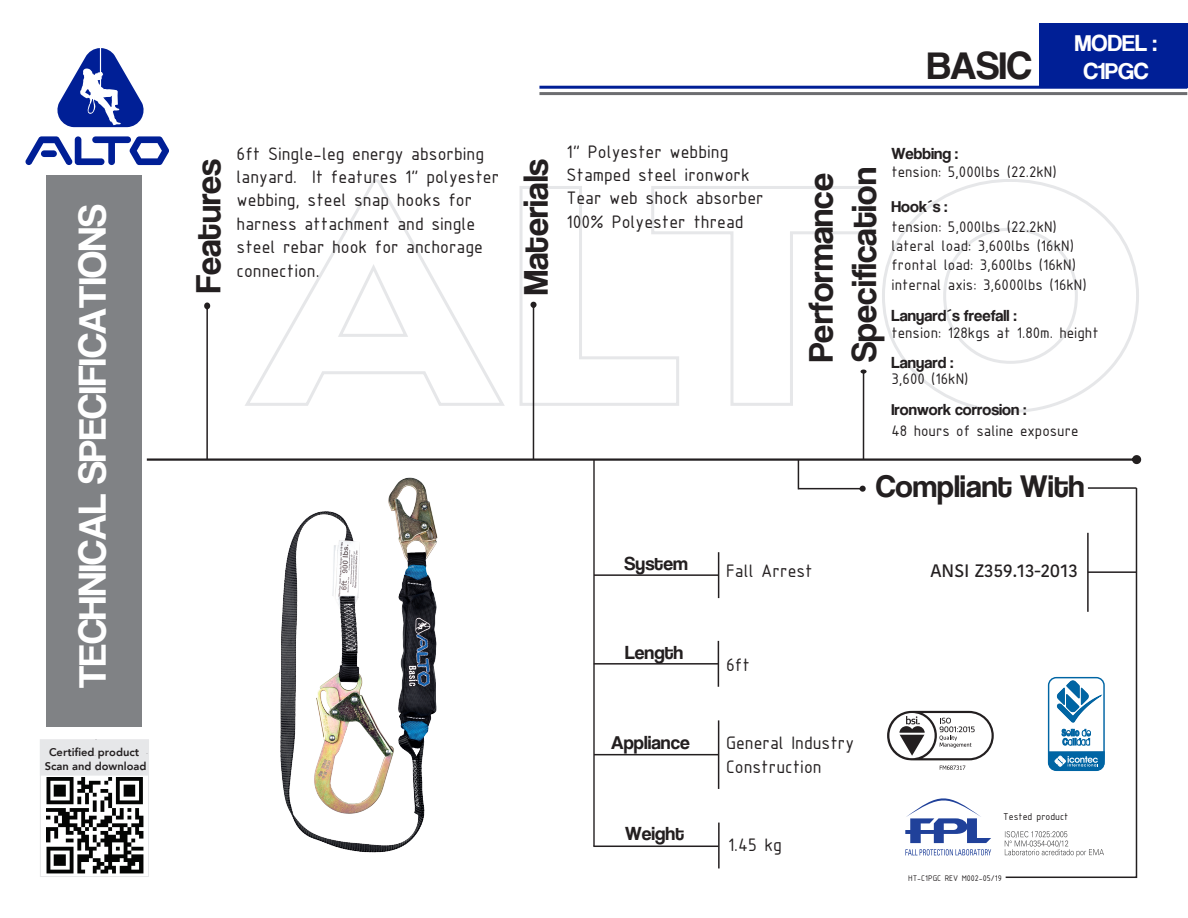
<style>
.page{position:relative;width:1188px;height:918px;background:#fff}
.page>*{position:absolute;margin:0;border:0;box-sizing:border-box;transform-origin:0 0}
.t1{font:40.5px "Coolvetica Rg";color:#231f20}
.t2{font:40.35px "Coolvetica Rg";color:#fff}
.t3{font:36px/43.2px "Coolvetica Rg";color:#231f20}
.t4{font:32.25px "Coolvetica Rg";color:#231f20}
.t5{font:24px/28.8px "Coolvetica Rg";color:#fff;text-align:center}
.t6{font:19.5px/23.4px "ISOCPEUR";color:#231f20}
.t7{font:19.5px "Coolvetica Rg";color:#231f20}
.t8{font:500 18px "Kohinoor Bangla";color:#231f20}
.t9{font:16.5px/19.4px "ISOCPEUR";color:#231f20}
.t10{font:16.5px "Coolvetica Rg";color:#231f20}
.t11{font:800 11.1px/14.1px "Avenir";color:#231f20;text-align:center}
.t12{font:10.8px "ISOCPEUR";color:#231f20}
.t13{font:8.85px "ISOCPEUR";color:#231f20}
</style>
<div class="page">
<div style="left:1040px;top:23px;width:148px;height:65px;background:#001f96"></div>
<svg style="left:26px;top:136px;width:143px;height:29px"></svg>
<svg style="left:57px;top:48px;width:87px;height:79px"></svg>
<svg style="left:304px;top:179px;width:835px;height:123px"></svg>
<hr style="left:593px;top:460px;width:2px;height:386px;background:#231f20">
<hr style="left:718px;top:552px;width:1px;height:46px;background:#231f20">
<hr style="left:594px;top:574px;width:125px;height:2px;background:#231f20">
<hr style="left:594px;top:663px;width:124px;height:2px;background:#231f20">
<hr style="left:594px;top:754px;width:125px;height:1px;background:#231f20">
<hr style="left:593px;top:846px;width:126px;height:1px;background:#231f20">
<hr style="left:718px;top:641px;width:1px;height:46px;background:#231f20">
<hr style="left:718px;top:720px;width:1px;height:69px;background:#231f20">
<hr style="left:718px;top:823px;width:2px;height:45px;background:#231f20">
<svg style="left:147px;top:302px;width:994px;height:190px"></svg>
<svg style="left:1004px;top:487px;width:134px;height:391px"></svg>
<hr style="left:539px;top:86px;width:648px;height:3px;background:#001f96">
<hr style="left:539px;top:92px;width:648px;height:3px;background:#6c6d70">
<hr style="left:1087px;top:533px;width:2px;height:79px;background:#231f20">
<hr style="left:1088px;top:571px;width:48px;height:2px;background:#231f20">
<svg style="left:905px;top:849px;width:86px;height:7px"></svg>
<svg style="left:905px;top:798px;width:86px;height:45px"></svg>
<svg style="left:1005px;top:831px;width:99px;height:26px"></svg>
<svg style="left:1057px;top:681px;width:44px;height:41px"></svg>
<svg style="left:1062px;top:729px;width:29px;height:16px"></svg>
<svg style="left:1049px;top:752px;width:55px;height:18px"></svg>
<div style="left:1048px;top:677px;width:57px;height:94px;border:1px solid #0065a4;border-radius:8px"></div>
<svg style="left:887px;top:711px;width:107px;height:59px"></svg>
<div style="left:47px;top:176px;width:95px;height:551px;background:#808285"></div>
<div style="left:40px;top:740px;width:109px;height:137px;border:1px solid #e6e7e9"></div>
<div style="left:40px;top:740px;width:109px;height:35px;background:#e6e7e9"></div>
<img style="left:46px;top:777px;width:97px;height:97px">
<img style="left:228px;top:460px;width:270px;height:393px">
<h2 class="t2" style="left:69px;top:688px;width:485px;rotate:-90deg">TECHNICAL SPECIFICATIONS</h2>
<p class="t11" style="left:45px;top:745px;width:103px">Certified product<br>Scan and download</p>
<h1 class="t1" style="left:927px;top:41px;width:106px">BASIC</h1>
<p class="t5" style="left:1075px;top:28px;width:84px">MODEL :<br>C1PGC</p>
<p class="t6" style="left:566px;top:139px;width:199px">1” Polyester webbing<br>Stamped steel ironwork<br>Tear web shock absorber<br>100% Polyester thread</p>
<p class="t6" style="left:237px;top:141px;width:264px">6ft Single-leg energy absorbing lanyard. It features 1” polyester webbing, steel snap hooks for harness attachment and single steel rebar hook for anchorage connection.</p>
<p class="t10" style="left:891px;top:144px;width:68px">Webbing :</p>
<p class="t9" style="left:891px;top:162px;width:167px">tension: 5,000lbs (22.2kN)</p>
<p class="t10" style="left:892px;top:196px;width:57px">Hook´s :</p>
<p class="t9" style="left:892px;top:216px;width:197px">tension: 5,000lbs (22.2kN) lateral load: 3,600lbs (16kN) frontal load: 3,600lbs (16kN) internal axis: 3,6000lbs (16kN)</p>
<p class="t10" style="left:892px;top:306px;width:126px">Lanyard´s freefall :</p>
<p class="t9" style="left:891px;top:322px;width:209px">tension: 128kgs at 1.80m. height</p>
<p class="t10" style="left:892px;top:352px;width:63px">Lanyard :</p>
<p class="t9" style="left:891px;top:369px;width:79px">3,600 (16kN)</p>
<p class="t10" style="left:892px;top:400px;width:136px">Ironwork corrosion :</p>
<p class="t9" style="left:891px;top:420px;width:189px">48 hours of saline exposure</p>
<h3 class="t4" style="left:876px;top:467px;width:210px">Compliant With</h3>
<h3 class="t3" style="left:187px;top:293px;width:136px;rotate:-90deg">Features</h3>
<h3 class="t3" style="left:514px;top:295px;width:138px;rotate:-90deg">Materials</h3>
<h3 class="t3" style="left:799px;top:362px;width:196px;rotate:-90deg">Performance<br>Specification</h3>
<p class="t7" style="left:625px;top:552px;width:65px">System</p>
<p class="t7" style="left:625px;top:641px;width:60px">Length</p>
<p class="t7" style="left:611px;top:731px;width:80px">Appliance</p>
<p class="t7" style="left:625px;top:822px;width:61px">Weight</p>
<p class="t6" style="left:726px;top:559px;width:88px">Fall Arrest</p>
<p class="t6" style="left:726px;top:652px;width:25px">6ft</p>
<p class="t6" style="left:726px;top:731px;width:130px">General Industry<br>Construction</p>
<p class="t6" style="left:728px;top:832px;width:56px">1.45 kg</p>
<p class="t8" style="left:931px;top:557px;width:149px">ANSI Z359.13-2013</p>
<p class="t12" style="left:1003px;top:809px;width:67px">Tested product</p>
<p class="t13" style="left:908px;top:872px;width:95px">HT-C1PGC REV M002-05/19</p>
</div>
